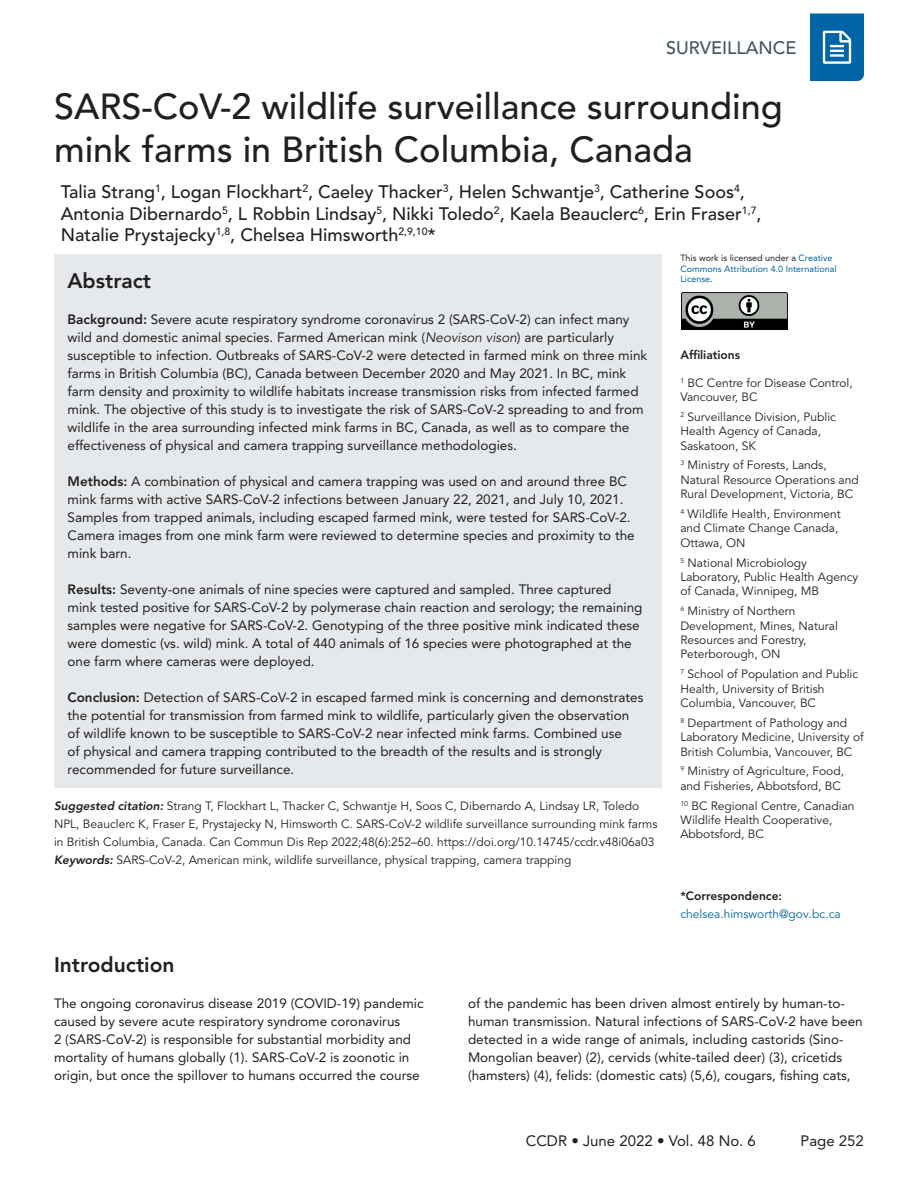
<style>
.page{position:relative;width:918px;height:1188px;background:#fff}
.page>*{position:absolute;margin:0;border:0;box-sizing:border-box;transform-origin:0 0}
.A_-_H2{font:500 36px/43.2px "Avenir LT Std";color:#231f20}
.A_-_H3_References_Sp{font:800 21px "Avenir LT Std";color:#231f20}
.A_-_H3{font:800 21px "Avenir LT Std";color:#231f20}
.A_-_Names{font:500 18px/21.6px "Avenir LT Std";color:#231f20}
.t1{font:500 18px "Avenir LT Std";color:#45555f}
.t2{font:15px "Avenir LT Std";color:#231f20}
.A_-_Body{font:13.5px/18px "Avenir LT Std";color:#231f20}
.A_-_Sidebar{font:12px/14.4px "Avenir LT Std";color:#231f20}
.A_-_Suggested_Citati{font:12px/18px "Avenir LT Std";color:#231f20}
.A_-_Sidebar_Corresp{font:12px/18px "Avenir LT Std";color:#0065a4}
.A_-_Sidebar_Header{font:800 12px "Avenir LT Std";color:#231f20}
.A_-_Table_-_Footnote{font:9px/10.5px "Avenir LT Std";color:#0065a4}
.s1{font-weight:800}
.s2{font-style:italic}
.s3{color:#231f20}
.s4{font-weight:800;font-style:italic}
.s5{font-weight:800;color:#231f20}
</style>
<div class="page">
<svg style="left:810px;top:14px;width:54px;height:67px;background:#1c76ae"></svg>
<div style="left:54px;top:254px;width:608px;height:534px;background:#e6e9eb"></div>
<img style="left:682px;top:292px;width:105px;height:37px">
<h3 class="t1" style="left:666px;top:37px;width:132px">SURVEILLANCE</h3>
<p class="A_-_H2" style="left:54px;top:86px;width:730px">SARS-CoV-2 wildlife surveillance surrounding mink farms in British Columbia, Canada</p>
<p class="A_-_Names" style="left:61px;top:181px;width:702px">Talia Strang<sup>1</sup>, Logan Flockhart<sup>2</sup>, Caeley Thacker<sup>3</sup>, Helen Schwantje<sup>3</sup>, Catherine Soos<sup>4</sup>,<br>Antonia Dibernardo<sup>5</sup>, L Robbin Lindsay<sup>5</sup>, Nikki Toledo<sup>2</sup>, Kaela Beauclerc<sup>6</sup>, Erin Fraser<sup>1,7</sup>,<br>Natalie Prystajecky<sup>1,8</sup>, Chelsea Himsworth<sup>2,9,10</sup>*</p>
<p class="A_-_H3" style="left:68px;top:268px;width:85px">Abstract</p>
<p class="A_-_Body" style="left:68px;top:310px;width:581px"><span class="s1">Background:</span> Severe acute respiratory syndrome coronavirus 2 (SARS-CoV-2) can infect many wild and domestic animal species. Farmed American mink (<span class="s2">Neovison vison</span>) are particularly susceptible to infection. Outbreaks of SARS-CoV-2 were detected in farmed mink on three mink farms in British Columbia (BC), Canada between December 2020 and May 2021. In BC, mink farm density and proximity to wildlife habitats increase transmission risks from infected farmed mink. The objective of this study is to investigate the risk of SARS-CoV-2 spreading to and from wildlife in the area surrounding infected mink farms in BC, Canada, as well as to compare the effectiveness of physical and camera trapping surveillance methodologies.</p>
<p class="A_-_Body" style="left:68px;top:472px;width:569px"><span class="s1">Methods:</span> A combination of physical and camera trapping was used on and around three BC mink farms with active SARS-CoV-2 infections between January 22, 2021, and July 10, 2021.<br>Samples from trapped animals, including escaped farmed mink, were tested for SARS-CoV-2.<br>Camera images from one mink farm were reviewed to determine species and proximity to the mink barn.</p>
<p class="A_-_Body" style="left:68px;top:580px;width:577px"><span class="s1">Results:</span> Seventy-one animals of nine species were captured and sampled. Three captured mink tested positive for SARS-CoV-2 by polymerase chain reaction and serology; the remaining samples were negative for SARS-CoV-2. Genotyping of the three positive mink indicated these were domestic (vs. wild) mink. A total of 440 animals of 16 species were photographed at the one farm where cameras were deployed.</p>
<p class="A_-_Body" style="left:68px;top:688px;width:578px"><span class="s1">Conclusion:</span> Detection of SARS-CoV-2 in escaped farmed mink is concerning and demonstrates the potential for transmission from farmed mink to wildlife, particularly given the observation of wildlife known to be susceptible to SARS-CoV-2 near infected mink farms. Combined use<br>of physical and camera trapping contributed to the breadth of the results and is strongly recommended for future surveillance.</p>
<p class="A_-_Table_-_Footnote" style="left:680px;top:253px;width:158px"><span class="s3">This work is licensed under a</span> Creative<br>Commons Attribution 4.0 International<br>License<span class="s3">.</span></p>
<p class="A_-_Sidebar_Header" style="left:680px;top:347px;width:61px">Affiliations</p>
<p class="A_-_Sidebar" style="left:680px;top:376px;width:174px"><sup>1</sup> BC Centre for Disease Control,<br>Vancouver, BC</p>
<p class="A_-_Sidebar" style="left:680px;top:410px;width:157px"><sup>2</sup> Surveillance Division, Public<br>Health Agency of Canada,<br>Saskatoon, SK</p>
<p class="A_-_Sidebar" style="left:680px;top:458px;width:180px"><sup>3</sup> Ministry of Forests, Lands,<br>Natural Resource Operations and<br>Rural Development, Victoria, BC</p>
<p class="A_-_Sidebar" style="left:680px;top:507px;width:162px"><sup>4</sup> Wildlife Health, Environment and Climate Change Canada,<br>Ottawa, ON</p>
<p class="A_-_Sidebar" style="left:680px;top:556px;width:180px"><sup>5</sup> National Microbiology<br>Laboratory, Public Health Agency of Canada, Winnipeg, MB</p>
<p class="A_-_Sidebar" style="left:680px;top:604px;width:159px"><sup>6</sup> Ministry of Northern<br>Development, Mines, Natural<br>Resources and Forestry,<br>Peterborough, ON</p>
<p class="A_-_Sidebar" style="left:680px;top:667px;width:179px"><sup>7</sup> School of Population and Public<br>Health, University of British<br>Columbia, Vancouver, BC</p>
<p class="A_-_Sidebar" style="left:680px;top:716px;width:185px"><sup>8</sup> Department of Pathology and<br>Laboratory Medicine, University of<br>British Columbia, Vancouver, BC</p>
<p class="A_-_Sidebar" style="left:680px;top:764px;width:165px"><sup>9</sup> Ministry of Agriculture, Food, and Fisheries, Abbotsford, BC</p>
<p class="A_-_Sidebar" style="left:680px;top:799px;width:176px"><sup>10</sup> BC Regional Centre, Canadian<br>Wildlife Health Cooperative,<br>Abbotsford, BC</p>
<p class="A_-_Suggested_Citati" style="left:54px;top:797px;width:605px"><span class="s4">Suggested citation:</span> Strang T, Flockhart L, Thacker C, Schwantje H, Soos C, Dibernardo A, Lindsay LR, Toledo NPL, Beauclerc K, Fraser E, Prystajecky N, Himsworth C. SARS-CoV-2 wildlife surveillance surrounding mink farms in British Columbia, Canada. Can Commun Dis Rep 2022;48(6):252–60. https://doi.org/10.14745/ccdr.v48i06a03<br><span class="s4">Keywords:</span> SARS-CoV-2, American mink, wildlife surveillance, physical trapping, camera trapping</p>
<p class="A_-_Sidebar_Corresp" style="left:680px;top:887px;width:162px"><span class="s5">*Correspondence: </span>chelsea.himsworth@gov.bc.ca</p>
<p class="A_-_H3_References_Sp" style="left:54px;top:952px;width:122px">Introduction</p>
<p class="A_-_Body" style="left:54px;top:994px;width:371px">The ongoing coronavirus disease 2019 (COVID-19) pandemic caused by severe acute respiratory syndrome coronavirus<br>2 (SARS-CoV-2) is responsible for substantial morbidity and mortality of humans globally (1). SARS-CoV-2 is zoonotic in origin, but once the spillover to humans occurred the course</p>
<p class="A_-_Body" style="left:468px;top:994px;width:396px">of the pandemic has been driven almost entirely by human-to&shy;human transmission. Natural infections of SARS-CoV-2 have been detected in a wide range of animals, including castorids (Sino-Mongolian beaver) (2), cervids (white-tailed deer) (3), cricetids (hamsters) (4), felids: (domestic cats) (5,6), cougars, fishing cats,</p>
<p class="t2" style="left:526px;top:1133px;width:232px">CCDR • June 2022 • Vol. 48 No. 6</p>
<p class="t2" style="left:801px;top:1133px;width:65px">Page 252</p>
</div>
